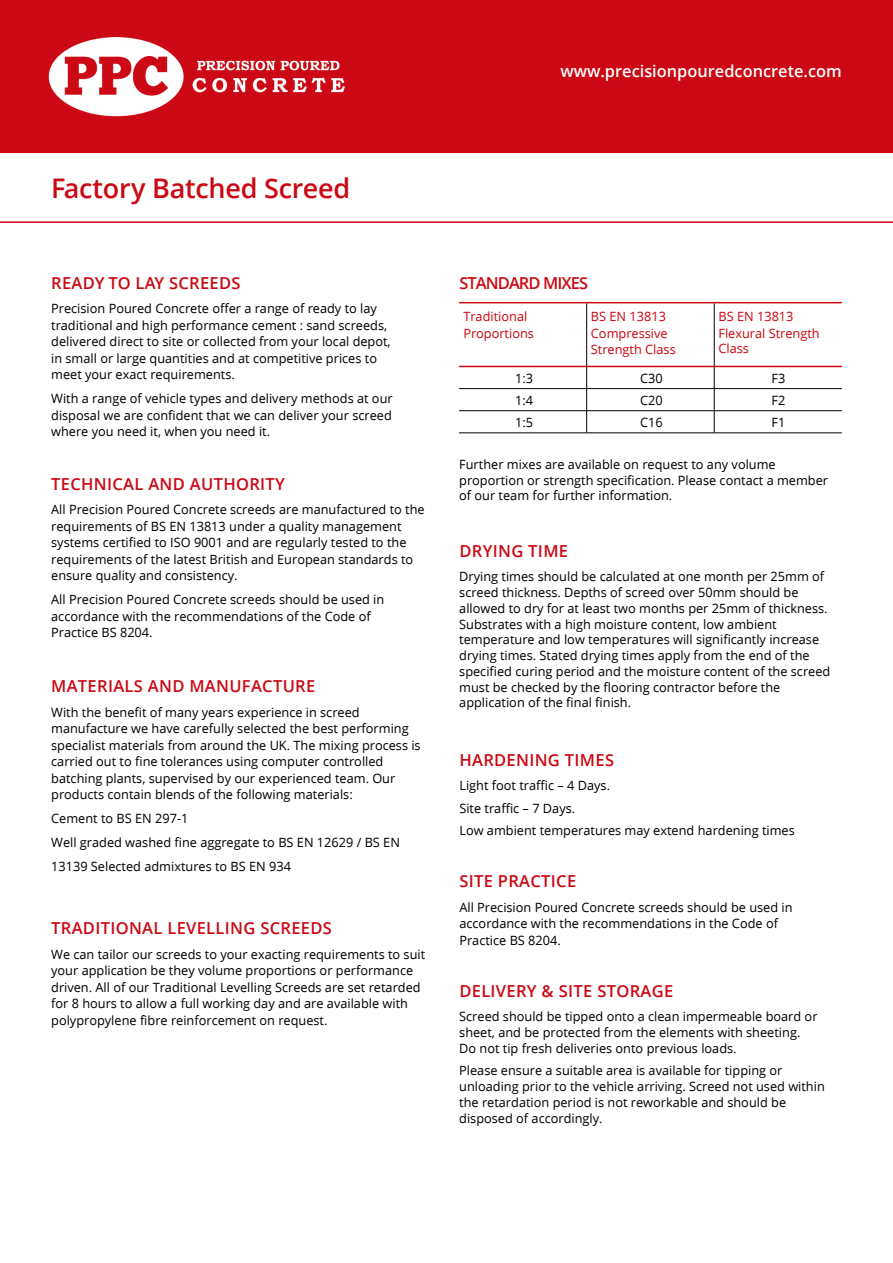
<style>
.page{position:relative;width:893px;height:1263px;background:#fff}
.page>*{position:absolute;margin:0;border:0;box-sizing:border-box;transform-origin:0 0}
.t1{font:600 27px "Open Sans";letter-spacing:-.01em;color:#cb0813}
.t2{font:600 16.5px "Open Sans";letter-spacing:.02em;color:#cb0813}
.t3{font:600 16.5px "Open Sans";letter-spacing:-.06em;color:#cb0813}
.t4{font:600 16.35px "Open Sans";color:#fff}
.t5{font:12.75px/16.5px "Open Sans";color:#000}
.t6{font:12.75px/16.2px "Open Sans";color:#cb0813}
</style>
<div class="page">
<div style="left:0;top:0;width:893px;height:153px;background:#cb0813"></div>
<hr style="left:0;top:221px;width:893px;height:2px;background:#cb0813">
<hr style="left:459px;top:388px;width:128px;height:1px;background:#000">
<hr style="left:587px;top:388px;width:127px;height:1px;background:#000">
<hr style="left:714px;top:388px;width:128px;height:1px;background:#000">
<hr style="left:459px;top:410px;width:128px;height:1px;background:#000">
<hr style="left:587px;top:410px;width:127px;height:1px;background:#000">
<hr style="left:714px;top:410px;width:128px;height:1px;background:#000">
<hr style="left:459px;top:433px;width:128px;height:1px;background:#000">
<hr style="left:587px;top:433px;width:127px;height:1px;background:#000">
<hr style="left:714px;top:433px;width:128px;height:1px;background:#000">
<hr style="left:459px;top:302px;width:128px;height:1px;background:#cb0813">
<hr style="left:587px;top:302px;width:127px;height:1px;background:#cb0813">
<hr style="left:714px;top:302px;width:128px;height:1px;background:#cb0813">
<hr style="left:459px;top:366px;width:127px;height:1px;background:#cb0813">
<hr style="left:587px;top:366px;width:127px;height:1px;background:#cb0813">
<hr style="left:714px;top:366px;width:128px;height:1px;background:#cb0813">
<hr style="left:586px;top:303px;width:1px;height:63px;background:#000">
<hr style="left:714px;top:303px;width:1px;height:63px;background:#000">
<svg style="left:586px;top:366px;width:1px;height:67px"></svg>
<svg style="left:714px;top:366px;width:1px;height:67px"></svg>
<img style="left:48px;top:37px;width:297px;height:80px">
<p class="t4" style="left:560px;top:59px;width:283px">www.precisionpouredconcrete.com</p>
<h1 class="t1" style="left:51px;top:169px;width:301px">Factory Batched Screed</h1>
<p class="t2" style="left:51px;top:271px;width:191px">READY TO LAY SCREEDS</p>
<p class="t5" style="left:51px;top:300px;width:341px">Precision Poured Concrete offer a range of ready to lay traditional and high performance cement : sand screeds, delivered direct to site or collected from your local depot, in small or large quantities and at competitive prices to meet your exact requirements.</p>
<p class="t5" style="left:51px;top:390px;width:343px;text-align:justify">With a range of vehicle types and delivery methods at our disposal we are confident that we can deliver your screed where you need it, when you need it.</p>
<p class="t2" style="left:51px;top:472px;width:235px">TECHNICAL AND AUTHORITY</p>
<p class="t5" style="left:51px;top:501px;width:375px">All Precision Poured Concrete screeds are manufactured to the requirements of BS EN 13813 under a quality management systems certified to ISO 9001 and are regularly tested to the requirements of the latest British and European standards to ensure quality and consistency.</p>
<p class="t5" style="left:51px;top:591px;width:335px">All Precision Poured Concrete screeds should be used in accordance with the recommendations of the Code of<br>Practice BS 8204.</p>
<p class="t2" style="left:51px;top:674px;width:266px">MATERIALS AND MANUFACTURE</p>
<p class="t5" style="left:51px;top:703px;width:371px">With the benefit of many years experience in screed manufacture we have carefully selected the best performing specialist materials from around the UK. The mixing process is carried out to fine tolerances using computer controlled batching plants, supervised by our experienced team. Our products contain blends of the following materials:</p>
<p class="t5" style="left:51px;top:806px;width:350px;line-height:24px">Cement to BS EN 297-1<br>Well graded washed fine aggregate to BS EN 12629 / BS EN<br>13139 Selected admixtures to BS EN 934</p>
<p class="t2" style="left:51px;top:917px;width:282px">TRADITIONAL LEVELLING SCREEDS</p>
<p class="t5" style="left:51px;top:946px;width:376px">We can tailor our screeds to your exacting requirements to suit your application be they volume proportions or performance driven. All of our Traditional Levelling Screeds are set retarded for 8 hours to allow a full working day and are available with polypropylene fibre reinforcement on request.</p>
<p class="t3" style="left:459px;top:271px;width:130px">STANDARD MIXES</p>
<p class="t6" style="left:463px;top:308px;width:72px">Traditional<br>Proportions</p>
<p class="t6" style="left:591px;top:308px;width:86px">BS EN 13813<br>Compressive<br>Strength Class</p>
<p class="t6" style="left:718px;top:308px;width:103px">BS EN 13813<br>Flexural Strength<br>Class</p>
<p class="t5" style="left:515px;top:369px;width:19px">1:3</p>
<p class="t5" style="left:640px;top:369px;width:24px">C30</p>
<p class="t5" style="left:772px;top:369px;width:15px">F3</p>
<p class="t5" style="left:515px;top:391px;width:19px">1:4</p>
<p class="t5" style="left:640px;top:391px;width:24px">C20</p>
<p class="t5" style="left:772px;top:391px;width:15px">F2</p>
<p class="t5" style="left:515px;top:414px;width:19px">1:5</p>
<p class="t5" style="left:640px;top:414px;width:24px">C16</p>
<p class="t5" style="left:772px;top:414px;width:15px">F1</p>
<p class="t5" style="left:459px;top:456px;width:370px;line-height:15.8px">Further mixes are available on request to any volume proportion or strength specification. Please contact a member of our team for further information.</p>
<p class="t2" style="left:459px;top:539px;width:110px">DRYING TIME</p>
<p class="t5" style="left:459px;top:569px;width:373px;line-height:15.8px">Drying times should be calculated at one month per 25mm of screed thickness. Depths of screed over 50mm should be allowed to dry for at least two months per 25mm of thickness.<br>Substrates with a high moisture content, low ambient temperature and low temperatures will significantly increase drying times. Stated drying times apply from the end of the specified curing period and the moisture content of the screed must be checked by the flooring contractor before the application of the final finish.</p>
<p class="t2" style="left:459px;top:748px;width:156px">HARDENING TIMES</p>
<p class="t5" style="left:459px;top:774px;width:337px;line-height:22.5px">Light foot traffic – 4 Days.<br>Site traffic – 7 Days.<br>Low ambient temperatures may extend hardening times</p>
<p class="t2" style="left:459px;top:869px;width:118px">SITE PRACTICE</p>
<p class="t5" style="left:459px;top:898px;width:335px">All Precision Poured Concrete screeds should be used in accordance with the recommendations in the Code of<br>Practice BS 8204.</p>
<p class="t2" style="left:459px;top:979px;width:215px">DELIVERY &amp; SITE STORAGE</p>
<p class="t5" style="left:459px;top:1008px;width:360px;line-height:15.8px">Screed should be tipped onto a clean impermeable board or sheet, and be protected from the elements with sheeting.<br>Do not tip fresh deliveries onto previous loads.</p>
<p class="t5" style="left:459px;top:1062px;width:367px;line-height:15.8px">Please ensure a suitable area is available for tipping or unloading prior to the vehicle arriving. Screed not used within the retardation period is not reworkable and should be disposed of accordingly.</p>
</div>
